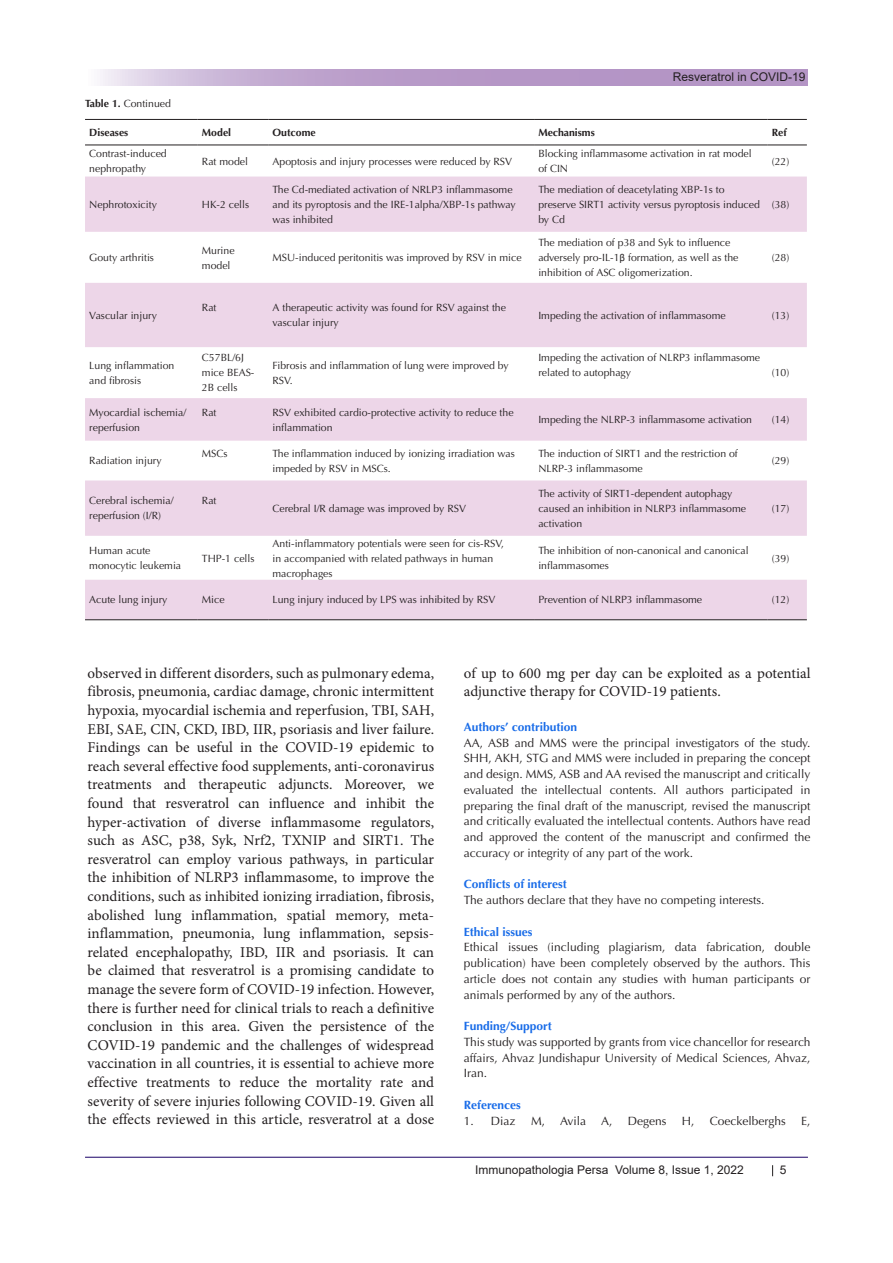
<style>
.page{position:relative;width:893px;height:1263px;background:#fff}
.page>*{position:absolute;margin:0;border:0;box-sizing:border-box;transform-origin:0 0}
.t1{font:15px/18.6px "Minion Pro";color:#231f20;text-align:justify}
.t2{font:12px/15.8px "Optima LT Std";color:#231f20;text-align:justify}
.t3{font:700 12px "Optima LT Std";color:#196ce8}
.t4{font:12px "Arial";color:#231f20}
.t5{font:10.5px/15px "Optima LT Std";color:#231f20}
.t6{font:700 10.5px "Optima LT Std";color:#231f20}
.s1{font-weight:700}
.s2{font-family:"Calibri"}
</style>
<div class="page">
<hr style="left:85px;top:1157px;width:723px;height:1px;background:#190066">
<svg style="left:100px;top:70px;width:708px;height:15px;background:#bea3cd"></svg>
<svg style="left:85px;top:177px;width:722px;height:442px;fill:#edd6e8"></svg>
<hr style="left:85px;top:145px;width:113px;height:1px;background:#231f20">
<hr style="left:198px;top:145px;width:70px;height:1px;background:#231f20">
<hr style="left:268px;top:145px;width:266px;height:1px;background:#231f20">
<hr style="left:534px;top:145px;width:233px;height:1px;background:#231f20">
<hr style="left:767px;top:145px;width:40px;height:1px;background:#231f20">
<hr style="left:85px;top:119px;width:113px;height:1px;background:#231f20">
<hr style="left:198px;top:119px;width:70px;height:1px;background:#231f20">
<hr style="left:268px;top:119px;width:266px;height:1px;background:#231f20">
<hr style="left:534px;top:119px;width:233px;height:1px;background:#231f20">
<hr style="left:767px;top:119px;width:40px;height:1px;background:#231f20">
<hr style="left:85px;top:619px;width:113px;height:1px;background:#231f20">
<hr style="left:198px;top:619px;width:70px;height:1px;background:#231f20">
<hr style="left:268px;top:619px;width:266px;height:1px;background:#231f20">
<hr style="left:534px;top:619px;width:233px;height:1px;background:#231f20">
<hr style="left:767px;top:619px;width:40px;height:1px;background:#231f20">
<p class="t5" style="left:85px;top:96px;width:87px"><span class="s1">Table 1.</span> Continued</p>
<p class="t4" style="left:673px;top:69px;width:134px">Resveratrol in COVID-19</p>
<p class="t6" style="left:89px;top:126px;width:41px">Diseases</p>
<p class="t6" style="left:202px;top:126px;width:31px">Model</p>
<p class="t6" style="left:272px;top:126px;width:45px">Outcome</p>
<p class="t6" style="left:538px;top:126px;width:58px">Mechanisms</p>
<p class="t6" style="left:772px;top:126px;width:16px">Ref</p>
<p class="t5" style="left:89px;top:146px;width:79px">Contrast-induced nephropathy</p>
<p class="t5" style="left:202px;top:154px;width:48px">Rat model</p>
<p class="t5" style="left:272px;top:154px;width:241px">Apoptosis and injury processes were reduced by RSV</p>
<p class="t5" style="left:538px;top:146px;width:215px">Blocking inflammasome activation in rat model of CIN</p>
<p class="t5" style="left:772px;top:154px;width:19px">(22)</p>
<p class="t5" style="left:89px;top:197px;width:69px">Nephrotoxicity</p>
<p class="t5" style="left:202px;top:197px;width:49px">HK-2 cells</p>
<p class="t5" style="left:272px;top:182px;width:245px">The Cd-mediated activation of NRLP3 inflammasome and its pyroptosis and the IRE-1alpha/XBP-1s pathway was inhibited</p>
<p class="t5" style="left:538px;top:182px;width:223px">The mediation of deacetylating XBP-1s to preserve SIRT1 activity versus pyroptosis induced by Cd</p>
<p class="t5" style="left:772px;top:197px;width:19px">(38)</p>
<p class="t5" style="left:89px;top:250px;width:66px">Gouty arthritis</p>
<p class="t5" style="left:202px;top:243px;width:34px">Murine model</p>
<p class="t5" style="left:272px;top:250px;width:251px">MSU-induced peritonitis was improved by RSV in mice</p>
<p class="t5" style="left:538px;top:235px;width:202px">The mediation of p38 and Syk to influence adversely pro-IL-1<span class="s2">β</span> formation, as well as the inhibition of ASC oligomerization.</p>
<p class="t5" style="left:772px;top:250px;width:19px">(28)</p>
<p class="t5" style="left:89px;top:308px;width:69px">Vascular injury</p>
<p class="t5" style="left:202px;top:300px;width:16px">Rat</p>
<p class="t5" style="left:272px;top:300px;width:235px">A therapeutic activity was found for RSV against the vascular injury</p>
<p class="t5" style="left:538px;top:308px;width:189px">Impeding the activation of inflammasome</p>
<p class="t5" style="left:772px;top:308px;width:19px">(13)</p>
<p class="t5" style="left:89px;top:358px;width:87px">Lung inflammation and fibrosis</p>
<p class="t5" style="left:202px;top:351px;width:54px">C57BL/6J mice BEAS-<br>2B cells</p>
<p class="t5" style="left:272px;top:358px;width:238px">Fibrosis and inflammation of lung were improved by<br>RSV.</p>
<p class="t5" style="left:538px;top:351px;width:223px">Impeding the activation of NLRP3 inflammasome related to autophagy</p>
<p class="t5" style="left:772px;top:366px;width:19px">(10)</p>
<p class="t5" style="left:89px;top:405px;width:99px">Myocardial ischemia/ reperfusion</p>
<p class="t5" style="left:202px;top:405px;width:16px">Rat</p>
<p class="t5" style="left:272px;top:405px;width:243px">RSV exhibited cardio-protective activity to reduce the inflammation</p>
<p class="t5" style="left:538px;top:412px;width:215px">Impeding the NLRP-3 inflammasome activation</p>
<p class="t5" style="left:772px;top:412px;width:19px">(14)</p>
<p class="t5" style="left:89px;top:453px;width:74px">Radiation injury</p>
<p class="t5" style="left:202px;top:446px;width:27px">MSCs</p>
<p class="t5" style="left:272px;top:446px;width:244px">The inflammation induced by ionizing irradiation was impeded by RSV in MSCs.</p>
<p class="t5" style="left:538px;top:446px;width:201px">The induction of SIRT1 and the restriction of<br>NLRP-3 inflammasome</p>
<p class="t5" style="left:772px;top:453px;width:19px">(29)</p>
<p class="t5" style="left:89px;top:494px;width:86px">Cerebral ischemia/ reperfusion (I/R)</p>
<p class="t5" style="left:202px;top:494px;width:16px">Rat</p>
<p class="t5" style="left:89px;top:543px;width:93px">Human acute monocytic leukemia</p>
<p class="t5" style="left:202px;top:551px;width:54px">THP-1 cells</p>
<p class="t5" style="left:272px;top:501px;width:195px">Cerebral I/R damage was improved by RSV</p>
<p class="t5" style="left:538px;top:486px;width:209px">The activity of SIRT1-dependent autophagy caused an inhibition in NLRP3 inflammasome activation</p>
<p class="t5" style="left:772px;top:501px;width:19px">(17)</p>
<p class="t5" style="left:272px;top:536px;width:233px">Anti-inflammatory potentials were seen for cis-RSV, in accompanied with related pathways in human macrophages</p>
<p class="t5" style="left:538px;top:543px;width:212px">The inhibition of non-canonical and canonical inflammasomes</p>
<p class="t5" style="left:772px;top:551px;width:19px">(39)</p>
<p class="t5" style="left:89px;top:592px;width:80px">Acute lung injury</p>
<p class="t5" style="left:202px;top:592px;width:24px">Mice</p>
<p class="t5" style="left:272px;top:592px;width:224px">Lung injury induced by LPS was inhibited by RSV</p>
<p class="t5" style="left:538px;top:592px;width:165px">Prevention of NLRP3 inflammasome</p>
<p class="t5" style="left:772px;top:592px;width:19px">(12)</p>
<p class="t1" style="left:88px;top:664px;width:348px">observed in different disorders, such as pulmonary edema, fibrosis, pneumonia, cardiac damage, chronic intermittent hypoxia, myocardial ischemia and reperfusion, TBI, SAH, EBI, SAE, CIN, CKD, IBD, IIR, psoriasis and liver failure.<br>Findings can be useful in the COVID-19 epidemic to reach several effective food supplements, anti-coronavirus treatments and therapeutic adjuncts. Moreover, we found that resveratrol can influence and inhibit the hyper-activation of diverse inflammasome regulators, such as ASC, p38, Syk, Nrf2, TXNIP and SIRT1. The resveratrol can employ various pathways, in particular the inhibition of NLRP3 inflammasome, to improve the conditions, such as inhibited ionizing irradiation, fibrosis, abolished lung inflammation, spatial memory, meta&shy;inflammation, pneumonia, lung inflammation, sepsis&shy;related encephalopathy, IBD, IIR and psoriasis. It can be claimed that resveratrol is a promising candidate to manage the severe form of COVID-19 infection. However, there is further need for clinical trials to reach a definitive conclusion in this area. Given the persistence of the COVID-19 pandemic and the challenges of widespread vaccination in all countries, it is essential to achieve more effective treatments to reduce the mortality rate and severity of severe injuries following COVID-19. Given all the effects reviewed in this article, resveratrol at a dose</p>
<p class="t1" style="left:464px;top:664px;width:348px">of up to 600 mg per day can be exploited as a potential adjunctive therapy for COVID-19 patients.</p>
<p class="t3" style="left:464px;top:720px;width:115px">Authors’ contribution</p>
<p class="t2" style="left:464px;top:735px;width:348px">AA, ASB and MMS were the principal investigators of the study.<br>SHH, AKH, STG and MMS were included in preparing the concept and design. MMS, ASB and AA revised the manuscript and critically evaluated the intellectual contents. All authors participated in preparing the final draft of the manuscript, revised the manuscript and critically evaluated the intellectual contents. Authors have read and approved the content of the manuscript and confirmed the accuracy or integrity of any part of the work.</p>
<p class="t3" style="left:464px;top:877px;width:104px">Conflicts of interest</p>
<p class="t2" style="left:464px;top:892px;width:302px">The authors declare that they have no competing interests.</p>
<p class="t3" style="left:464px;top:924px;width:70px">Ethical issues</p>
<p class="t2" style="left:464px;top:939px;width:348px">Ethical issues (including plagiarism, data fabrication, double publication) have been completely observed by the authors. This article does not contain any studies with human participants or animals performed by any of the authors.</p>
<p class="t3" style="left:464px;top:1019px;width:90px">Funding/Support</p>
<p class="t2" style="left:464px;top:1034px;width:348px">This study was supported by grants from vice chancellor for research affairs, Ahvaz Jundishapur University of Medical Sciences, Ahvaz, Iran.</p>
<p class="t3" style="left:464px;top:1098px;width:58px">References</p>
<p class="t2" style="left:464px;top:1113px;width:53px">1. Diaz</p>
<p class="t2" style="left:531px;top:1113px;width:83px">M, Avila A,</p>
<p class="t2" style="left:628px;top:1113px;width:40px">Degens</p>
<p class="t2" style="left:682px;top:1113px;width:14px">H,</p>
<p class="t2" style="left:710px;top:1113px;width:77px">Coeckelberghs</p>
<p class="t2" style="left:801px;top:1113px;width:11px">E,</p>
<p class="t4" style="left:475px;top:1162px;width:270px">Immunopathologia Persa Volume 8, Issue 1, 2022</p>
<p class="t4" style="left:780px;top:1161px;width:8px">5</p>
</div>
